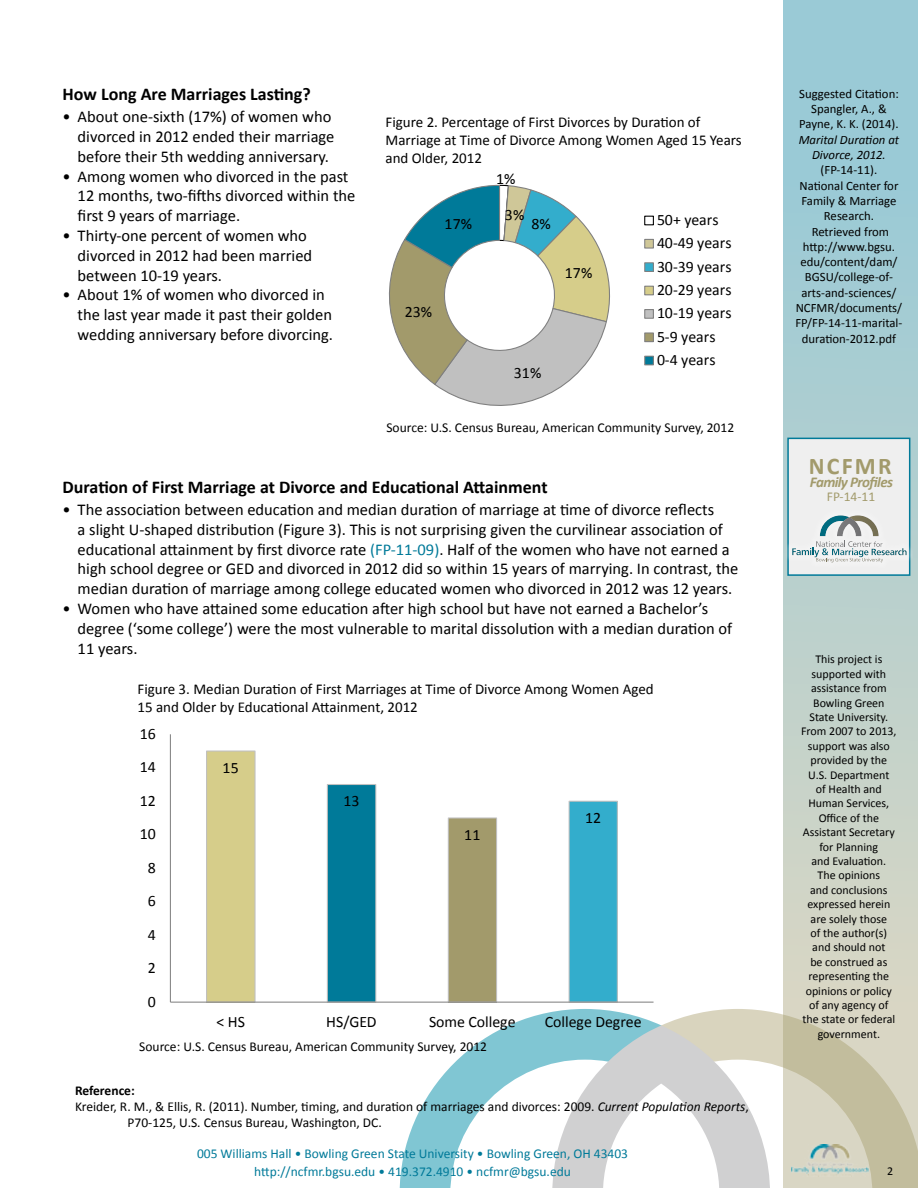
<style>
.page{position:relative;width:918px;height:1188px;background:#fff}
.page>*{position:absolute;margin:0;border:0;box-sizing:border-box;transform-origin:0 0}
.t1{font:700 24px "Calibri";letter-spacing:.09em;color:#a29a6b}
.t2{font:700 18px "Calibri";color:#000}
.t3{font:16.5px/19.8px "Calibri";color:#000}
.t4{font:15.9px/23.4px "Calibri";color:#000}
.t5{font:15px/18px "Calibri";color:#000}
.t6{font:italic 700 15px "Calibri";letter-spacing:-.04em;color:#a29a6b}
.t7{font:13.5px "Calibri";color:#000}
.t8{font:13.5px/18px "Calibri";color:#007a99;text-align:center}
.t9{font:700 13.5px "Calibri";letter-spacing:-.005em;color:#000}
.t10{font:13.5px "Calibri";color:#a29a6b}
.t11{font:12.75px/15.3px "Calibri";color:#000;text-align:center}
.t12{font:italic 12.75px/15.3px "Calibri";color:#000;text-align:center}
.t13{font:12px/14.4px "Calibri";color:#000;text-align:center}
.s1{color:#007a99}
.s2{font-style:italic}
</style>
<div class="page">
<svg style="left:400px;top:1009px;width:260px;height:179px"></svg>
<svg style="left:663px;top:1009px;width:120px;height:59px;fill:#d9d4be"></svg>
<svg style="left:552px;top:1025px;width:218px;height:163px"></svg>
<svg style="left:783px;top:0;width:135px;height:1188px;background:#b8ceca"></svg>
<img style="left:792px;top:1145px;width:76px;height:31px">
<div style="left:787px;top:438px;width:123px;height:138px;background:#efefef;border:2px solid #007a99"></div>
<div style="left:778px;top:504px;width:140px;height:72px;background:#848484;opacity:.75"></div>
<svg style="left:388px;top:184px;width:222px;height:222px"></svg>
<div style="left:644px;top:216px;width:10px;height:9px;border:1px solid #000"></div>
<div style="left:645px;top:239px;width:8px;height:9px;background:#cfc798"></div>
<div style="left:644px;top:239px;width:10px;height:10px;border:1px solid #7f7f7f"></div>
<div style="left:645px;top:263px;width:8px;height:8px;background:#33adcc"></div>
<div style="left:644px;top:262px;width:10px;height:10px;border:1px solid #7f7f7f"></div>
<div style="left:645px;top:286px;width:8px;height:9px;background:#d6cd8a"></div>
<div style="left:644px;top:286px;width:10px;height:9px;border:1px solid #7f7f7f"></div>
<div style="left:645px;top:310px;width:8px;height:8px;background:#c0c0c0"></div>
<div style="left:644px;top:309px;width:10px;height:10px;border:1px solid #7f7f7f"></div>
<div style="left:645px;top:333px;width:8px;height:9px;background:#a29a6b"></div>
<div style="left:644px;top:332px;width:10px;height:10px;border:1px solid #7f7f7f"></div>
<div style="left:645px;top:356px;width:8px;height:9px;background:#007a99"></div>
<div style="left:644px;top:356px;width:10px;height:9px;border:1px solid #7f7f7f"></div>
<div style="left:207px;top:751px;width:48px;height:251px;background:#d6cd8a"></div>
<div style="left:206px;top:750px;width:50px;height:253px;border:1px solid #c0c0c0"></div>
<div style="left:327px;top:785px;width:49px;height:217px;background:#007a99"></div>
<div style="left:327px;top:784px;width:49px;height:219px;border:1px solid #c0c0c0"></div>
<div style="left:448px;top:818px;width:49px;height:184px;background:#a29a6b"></div>
<div style="left:448px;top:817px;width:49px;height:186px;border:1px solid #c0c0c0"></div>
<div style="left:569px;top:801px;width:48px;height:201px;background:#33adcc"></div>
<div style="left:569px;top:801px;width:49px;height:202px;border:1px solid #c0c0c0"></div>
<hr style="left:170px;top:734px;width:1px;height:268px;background:#868686">
<hr style="left:170px;top:1002px;width:484px;height:1px;background:#868686">
<p class="t2" style="left:63px;top:82px;width:250px">How Long Are Marriages Lasting?</p>
<p class="t3" style="left:78px;top:107px;width:258px;text-indent:-15px">• About one-sixth (17%) of women who divorced in 2012 ended their marriage before their 5th wedding anniversary.</p>
<p class="t3" style="left:78px;top:166px;width:279px;text-indent:-15px">• Among women who divorced in the past<br>12 months, two-fifths divorced within the first 9 years of marriage.</p>
<p class="t3" style="left:78px;top:226px;width:236px;text-indent:-15px">• Thirty-one percent of women who divorced in 2012 had been married between 10-19 years.</p>
<p class="t3" style="left:78px;top:285px;width:257px;text-indent:-15px">• About 1% of women who divorced in the last year made it past their golden wedding anniversary before divorcing.</p>
<p class="t5" style="left:386px;top:113px;width:358px">Figure 2. Percentage of First Divorces by Duration of<br>Marriage at Time of Divorce Among Women Aged 15 Years and Older, 2012</p>
<p class="t4" style="left:405px;top:300px;width:29px">23%</p>
<p class="t4" style="left:496px;top:168px;width:21px">1%</p>
<p class="t4" style="left:505px;top:203px;width:21px">3%</p>
<p class="t4" style="left:445px;top:212px;width:29px">17%</p>
<p class="t4" style="left:657px;top:208px;width:76px">50+ years<br>40-49 years<br>30-39 years<br>20-29 years<br>10-19 years<br>5-9 years<br>0-4 years</p>
<p class="t4" style="left:531px;top:213px;width:21px">8%</p>
<p class="t4" style="left:565px;top:261px;width:29px">17%</p>
<p class="t4" style="left:514px;top:361px;width:29px">31%</p>
<p class="t7" style="left:386px;top:419px;width:349px">Source: U.S. Census Bureau, American Community Survey, 2012</p>
<p class="t2" style="left:63px;top:475px;width:486px">Duration of First Marriage at Divorce and Educational Attainment</p>
<p class="t3" style="left:78px;top:500px;width:662px;text-indent:-15px">• The association between education and median duration of marriage at time of divorce reflects<br>a slight U-shaped distribution (Figure 3). This is not surprising given the curvilinear association of educational attainment by first divorce rate <span class="s1">(FP-11-09)</span>. Half of the women who have not earned a high school degree or GED and divorced in 2012 did so within 15 years of marrying. In contrast, the median duration of marriage among college educated women who divorced in 2012 was 12 years.</p>
<p class="t3" style="left:78px;top:599px;width:656px;text-indent:-15px">• Women who have attained some education after high school but have not earned a Bachelor’s degree (‘some college’) were the most vulnerable to marital dissolution with a median duration of<br>11 years.</p>
<p class="t5" style="left:137px;top:681px;width:518px">Figure 3. Median Duration of First Marriages at Time of Divorce Among Women Aged<br>15 and Older by Educational Attainment, 2012</p>
<p class="t4" style="left:140px;top:722px;width:17px">16</p>
<p class="t4" style="left:140px;top:755px;width:17px">14</p>
<p class="t4" style="left:140px;top:789px;width:17px">12</p>
<p class="t4" style="left:140px;top:822px;width:17px">10</p>
<p class="t4" style="left:148px;top:856px;width:10px">8</p>
<p class="t4" style="left:148px;top:889px;width:10px">6</p>
<p class="t4" style="left:148px;top:923px;width:10px">4</p>
<p class="t4" style="left:148px;top:956px;width:10px">2</p>
<p class="t4" style="left:148px;top:990px;width:10px">0</p>
<p class="t4" style="left:223px;top:756px;width:18px">15</p>
<p class="t4" style="left:343px;top:789px;width:18px">13</p>
<p class="t4" style="left:464px;top:823px;width:18px">11</p>
<p class="t4" style="left:585px;top:806px;width:18px">12</p>
<p class="t4" style="left:217px;top:1010px;width:30px">&lt; HS</p>
<p class="t4" style="left:326px;top:1010px;width:52px">HS/GED</p>
<p class="t4" style="left:429px;top:1010px;width:88px">Some College</p>
<p class="t4" style="left:545px;top:1010px;width:98px">College Degree</p>
<p class="t7" style="left:139px;top:1038px;width:349px">Source: U.S. Census Bureau, American Community Survey, 2012</p>
<p class="t9" style="left:75px;top:1082px;width:61px">Reference:</p>
<p class="t7" style="left:75px;top:1098px;width:675px">Kreider, R. M., &amp; Ellis, R. (2011). Number, timing, and duration of marriages and divorces: 2009. <span class="s2">Current Population Reports</span>,</p>
<p class="t7" style="left:128px;top:1114px;width:256px">P70-125, U.S. Census Bureau, Washington, DC.</p>
<p class="t8" style="left:197px;top:1144px;width:433px">005 Williams Hall • Bowling Green State University • Bowling Green, OH 43403 http://ncfmr.bgsu.edu • 419.372.4910 • ncfmr@bgsu.edu</p>
<p class="t11" style="left:799px;top:86px;width:101px">Suggested Citation:<br>Spangler, A., &amp;<br>Payne, K. K. (2014).</p>
<p class="t12" style="left:799px;top:131px;width:102px">Marital Duration at<br>Divorce, 2012.</p>
<p class="t11" style="left:795px;top:163px;width:109px">(FP-14-11).<br>National Center for<br>Family &amp; Marriage<br>Research.<br>Retrieved from http://www.bgsu. edu/content/dam/<br>BGSU/college-of&shy;arts-and-sciences/<br>NCFMR/documents/<br>FP/FP-14-11-marital&shy;duration-2012.pdf</p>
<h1 class="t1" style="left:809px;top:451px;width:84px">NCFMR</h1>
<p class="t6" style="left:810px;top:472px;width:85px">Family Profiles</p>
<p class="t10" style="left:827px;top:488px;width:50px">FP-14-11</p>
<p class="t13" style="left:801px;top:652px;width:97px">This project is supported with assistance from<br>Bowling Green<br>State University.<br>From 2007 to 2013, support was also provided by the<br>U.S. Department<br>of Health and<br>Human Services,<br>Office of the<br>Assistant Secretary for Planning<br>and Evaluation.<br>The opinions<br>and conclusions expressed herein are solely those<br>of the author(s) and should not<br>be construed as representing the opinions or policy of any agency of the state or federal government.</p>
<p class="t13" style="left:887px;top:1164px;width:8px">2</p>
</div>
